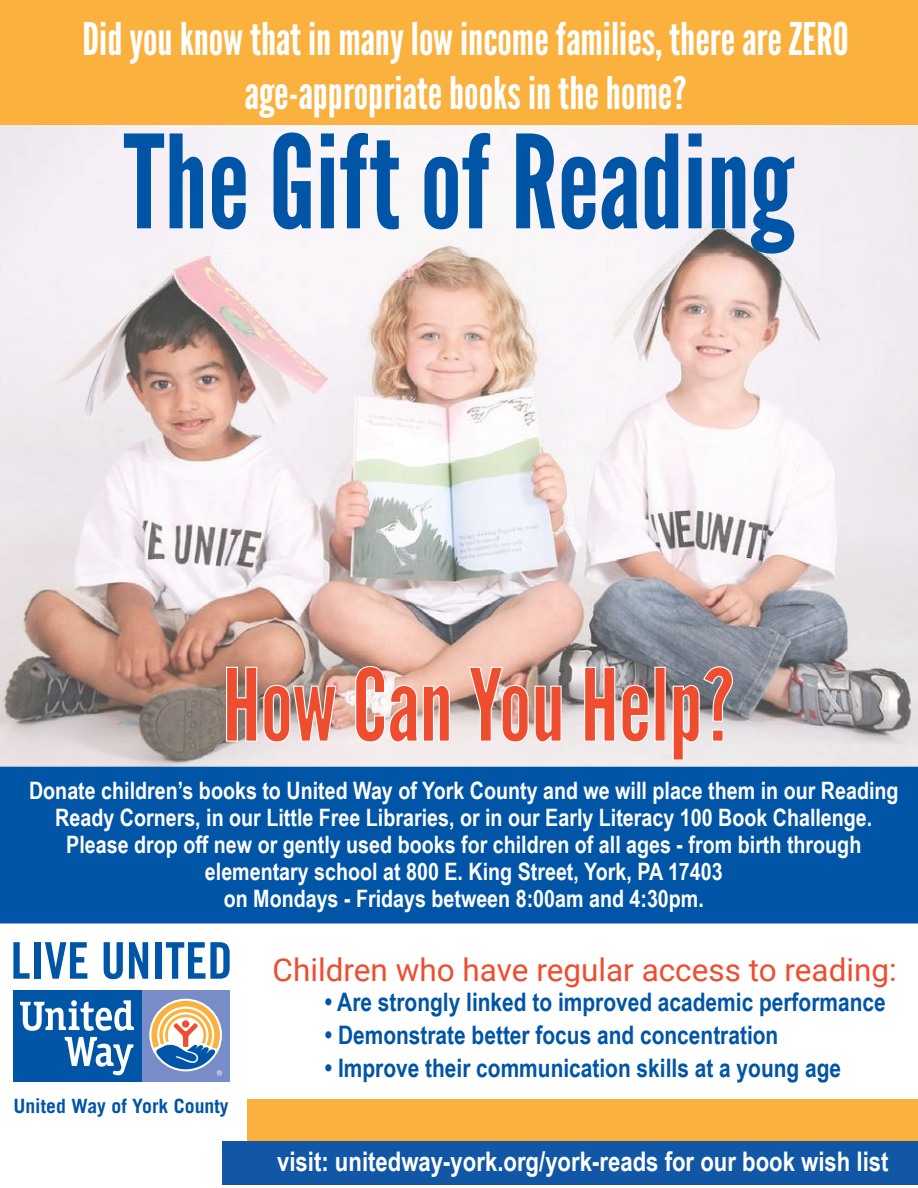
<style>
.page{position:relative;width:918px;height:1188px;background:#fff}
.page>*{position:absolute;margin:0;border:0;box-sizing:border-box;transform-origin:0 0}
.t1{font:129px "League Gothic";color:#0155a7}
.t2{font:100.5px "League Gothic";color:#ef4d30}
.t3{font:45px/54px "League Gothic";color:#fff;text-align:center}
.t4{font:31.5px "Roboto";color:#ef4d30}
.t5{font:700 27px "Arial Narrow";color:#fff}
.t6{font:700 25.5px "Arial Narrow";color:#0155a7}
.t7{font:700 24px/27px "Arial Narrow";color:#fff;text-align:center}
.t8{font:700 19.65px "Trade Gothic";color:#0155a7}
</style>
<div class="page">
<div style="left:0;top:766px;width:918px;height:158px;background:#0155a7"></div>
<img style="left:0;top:125px;width:918px;height:641px">
<div style="left:0;top:0;width:918px;height:125px;background:#fbb13d"></div>
<div style="left:248px;top:1099px;width:670px;height:44px;background:#fbb13d"></div>
<div style="left:222px;top:1141px;width:696px;height:44px;background:#1157a6"></div>
<svg style="left:225px;top:666px;width:112px;height:77px;background:#b7a49d"></svg>
<svg style="left:355px;top:665px;width:95px;height:78px"></svg>
<svg style="left:468px;top:666px;width:94px;height:77px;background:#cebab5"></svg>
<svg style="left:584px;top:666px;width:65px;height:77px;background:#c7c5c7"></svg>
<div style="left:654px;top:667px;width:12px;height:75px;border:1px solid #fff"></div>
<svg style="left:672px;top:666px;width:62px;height:95px;background:#b4b6bb"></svg>
<svg style="left:13px;top:942px;width:17px;height:37px"></svg>
<div style="left:34px;top:942px;width:7px;height:37px;background:#0155a7"></div>
<svg style="left:45px;top:942px;width:42px;height:37px"></svg>
<svg style="left:104px;top:942px;width:19px;height:37px"></svg>
<svg style="left:129px;top:942px;width:19px;height:37px"></svg>
<div style="left:155px;top:942px;width:6px;height:37px;background:#0155a7"></div>
<svg style="left:166px;top:942px;width:64px;height:37px"></svg>
<div style="left:142px;top:990px;width:88px;height:91px;background:#788dc7"></div>
<div style="left:13px;top:990px;width:129px;height:91px;background:#0155a7"></div>
<svg style="left:65px;top:1037px;width:68px;height:38px"></svg>
<svg style="left:20px;top:1000px;width:114px;height:31px"></svg>
<svg style="left:151px;top:1001px;width:71px;height:75px"></svg>
<h3 class="t3" style="left:82px;top:13px;width:768px">Did you know that in many low income families, there are ZERO age-appropriate books in the home?</h3>
<h1 class="t1" style="left:124px;top:106px;width:672px">The Gift of Reading</h1>
<h2 class="t2" style="left:223px;top:645px;width:513px">How Can You Help?</h2>
<p class="t7" style="left:29px;top:776px;width:871px">Donate children’s books to United Way of York County and we will place them in our Reading Ready Corners, in our Little Free Libraries, or in our Early Literacy 100 Book Challenge.<br>Please drop off new or gently used books for children of all ages - from birth through elementary school at 800 E. King Street, York, PA 17403<br>on Mondays - Fridays between 8:00am and 4:30pm.</p>
<p class="t8" style="left:13px;top:1094px;width:217px">United Way of York County</p>
<h3 class="t4" style="left:273px;top:948px;width:626px">Children who have regular access to reading:</h3>
<p class="t6" style="left:325px;top:983px;width:562px">• Are strongly linked to improved academic performance</p>
<p class="t6" style="left:325px;top:1016px;width:455px">• Demonstrate better focus and concentration</p>
<p class="t6" style="left:325px;top:1049px;width:518px">• Improve their communication skills at a young age</p>
<p class="t5" style="left:277px;top:1141px;width:613px">visit: unitedway-york.org/york-reads for our book wish list</p>
</div>
